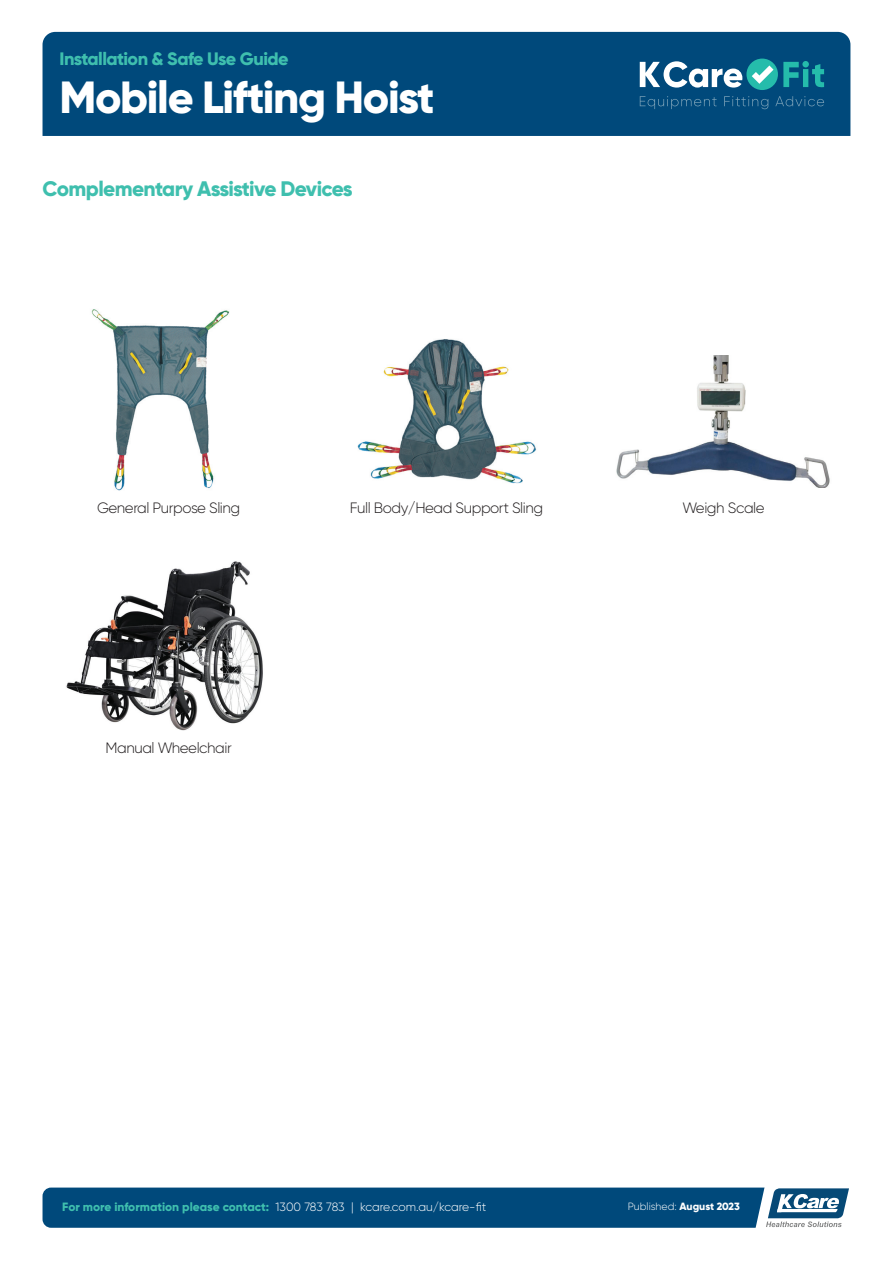
<style>
.page{position:relative;width:893px;height:1263px;background:#fff}
.page>*{position:absolute;margin:0;border:0;box-sizing:border-box;transform-origin:0 0}
.t1{font:800 45px "Gilroy";letter-spacing:-.03em;color:#fff}
.t2{font:800 21px "Gilroy";letter-spacing:-.03em;color:#3fbfae}
.t3{font:800 18px "Gilroy";letter-spacing:-.03em;color:#3fbfae}
.t4{font:300 15px "Gilroy";letter-spacing:-.03em;color:#231f20}
.t5{font:300 12px "Gilroy";letter-spacing:-.005em;color:#fff}
.t6{font:300 10.5px "Gilroy";color:#fff}
.s1{font-weight:800;color:#3fbfae}
.s2{font-weight:800}
</style>
<div class="page">
<div style="left:43px;top:1187px;width:733px;height:41px;background:#00497b;border-radius:9px"></div>
<svg style="left:755px;top:1187px;width:94px;height:41px"></svg>
<div style="left:43px;top:32px;width:807px;height:104px;background:#00497b"></div>
<svg style="left:783px;top:61px;width:41px;height:27px"></svg>
<div style="left:746px;top:59px;width:32px;height:31px;background:#25bcab;border-radius:50%"></div>
<svg style="left:752px;top:66px;width:21px;height:18px"></svg>
<svg style="left:640px;top:96px;width:77px;height:13px"></svg>
<svg style="left:724px;top:96px;width:44px;height:13px"></svg>
<svg style="left:775px;top:96px;width:49px;height:10px"></svg>
<svg style="left:640px;top:61px;width:102px;height:27px"></svg>
<img style="left:66px;top:561px;width:197px;height:170px">
<img style="left:91px;top:309px;width:139px;height:182px">
<img style="left:357px;top:339px;width:180px;height:145px">
<img style="left:616px;top:356px;width:214px;height:131px">
<p class="t3" style="left:60px;top:48px;width:231px">Installation &amp; Safe Use Guide</p>
<h1 class="t1" style="left:60px;top:68px;width:376px">Mobile Lifting Hoist</h1>
<h2 class="t2" style="left:43px;top:176px;width:312px">Complementary Assistive Devices</h2>
<p class="t4" style="left:350px;top:498px;width:195px">Full Body/Head Support Sling</p>
<p class="t4" style="left:97px;top:498px;width:145px">General Purpose Sling</p>
<p class="t4" style="left:682px;top:498px;width:84px">Weigh Scale</p>
<p class="t4" style="left:105px;top:738px;width:128px">Manual Wheelchair</p>
<p class="t5" style="left:62px;top:1199px;width:426px"><span class="s1">For more information please contact:</span> 1300 783 783 | kcare.com.au/kcare-fit</p>
<p class="t6" style="left:628px;top:1200px;width:114px">Published: <span class="s2">August 2023</span></p>
</div>
